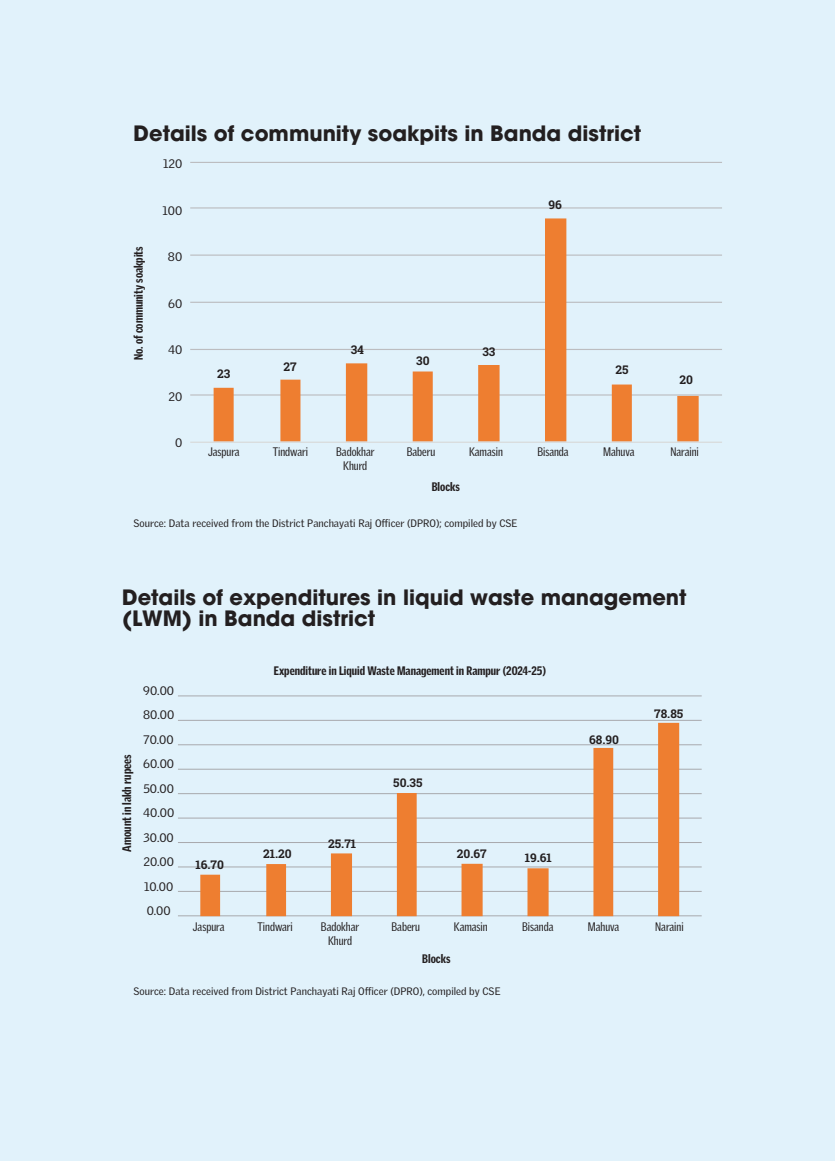
<style>
.page{position:relative;width:835px;height:1161px;background:#e1f2fb}
.page>*{position:absolute;margin:0;border:0;box-sizing:border-box;transform-origin:0 0}
.Graph_head{font:700 21px/21px "Avant Garde";color:#231f20}
.t1{font:12px "Griffith Gothic Cond";color:#231f20}
.t2{font:900 12px "Griffith Gothic Cond";color:#231f20}
.t3{font:12px "Griffith Gothic";color:#231f20}
.t4{font:700 12px "Roboto Slab";color:#231f20}
.Source{font:10.5px "Griffith Gothic";color:#231f20}
</style>
<div class="page">
<hr style="left:178px;top:915px;width:524px;height:1px;background:#a8a9ad">
<hr style="left:178px;top:891px;width:524px;height:1px;background:#a8a9ad">
<hr style="left:178px;top:866px;width:524px;height:1px;background:#a8a9ad">
<hr style="left:178px;top:842px;width:524px;height:1px;background:#a8a9ad">
<hr style="left:178px;top:818px;width:524px;height:1px;background:#a8a9ad">
<hr style="left:178px;top:793px;width:524px;height:1px;background:#a8a9ad">
<hr style="left:178px;top:769px;width:524px;height:1px;background:#a8a9ad">
<hr style="left:178px;top:744px;width:524px;height:1px;background:#a8a9ad">
<hr style="left:178px;top:720px;width:524px;height:1px;background:#a8a9ad">
<hr style="left:178px;top:695px;width:524px;height:1px;background:#a8a9ad">
<svg style="left:200px;top:723px;width:479px;height:193px"></svg>
<hr style="left:190px;top:162px;width:532px;height:1px;background:#bcbdc0">
<hr style="left:190px;top:207px;width:532px;height:1px;background:#bcbdc0">
<hr style="left:190px;top:255px;width:532px;height:1px;background:#bcbdc0">
<hr style="left:190px;top:302px;width:532px;height:1px;background:#bcbdc0">
<hr style="left:190px;top:349px;width:532px;height:1px;background:#bcbdc0">
<hr style="left:190px;top:394px;width:532px;height:1px;background:#bcbdc0">
<svg style="left:214px;top:218px;width:485px;height:223px"></svg>
<hr style="left:190px;top:442px;width:532px;height:1px;background:#d8d9d8">
<p class="Graph_head" style="left:134px;top:123px;width:509px">Details of community soakpits in Banda district</p>
<p class="t2" style="left:132px;top:360px;width:116px;rotate:-90deg">No. of community soakpits</p>
<p class="t3" style="left:163px;top:157px;width:21px">120</p>
<p class="t3" style="left:162px;top:203px;width:21px">100</p>
<p class="t3" style="left:168px;top:250px;width:16px">80</p>
<p class="t3" style="left:168px;top:296px;width:16px">60</p>
<p class="t3" style="left:168px;top:343px;width:16px">40</p>
<p class="t3" style="left:168px;top:389px;width:15px">20</p>
<p class="t3" style="left:175px;top:436px;width:9px">0</p>
<p class="t4" style="left:217px;top:365px;width:15px">23</p>
<p class="t4" style="left:284px;top:358px;width:15px">27</p>
<p class="t4" style="left:351px;top:341px;width:15px">34</p>
<p class="t1" style="left:208px;top:445px;width:33px">Jaspura</p>
<p class="t1" style="left:273px;top:445px;width:37px">Tindwari</p>
<p class="t1" style="left:336px;top:445px;width:40px">Badokhar</p>
<p class="t1" style="left:343px;top:459px;width:26px">Khurd</p>
<p class="t4" style="left:548px;top:196px;width:15px">96</p>
<p class="t4" style="left:416px;top:352px;width:15px">30</p>
<p class="t4" style="left:482px;top:344px;width:15px">33</p>
<p class="t4" style="left:615px;top:361px;width:15px">25</p>
<p class="t4" style="left:680px;top:371px;width:15px">20</p>
<p class="t1" style="left:407px;top:445px;width:30px">Baberu</p>
<p class="t1" style="left:469px;top:445px;width:35px">Kamasin</p>
<p class="t1" style="left:537px;top:445px;width:33px">Bisanda</p>
<p class="t1" style="left:603px;top:445px;width:33px">Mahuva</p>
<p class="t1" style="left:670px;top:445px;width:30px">Naraini</p>
<p class="t2" style="left:432px;top:480px;width:30px">Blocks</p>
<p class="Source" style="left:134px;top:517px;width:385px">Source: Data received from the District Panchayati Raj Officer (DPRO); compiled by CSE</p>
<p class="Graph_head" style="left:122px;top:586px;width:566px">Details of expenditures in liquid waste management (LWM) in Banda district</p>
<p class="t2" style="left:120px;top:851px;width:99px;rotate:-90deg">Amount in lakh rupees</p>
<p class="t3" style="left:143px;top:683px;width:32px">90.00</p>
<p class="t3" style="left:143px;top:708px;width:33px">80.00</p>
<p class="t3" style="left:144px;top:732px;width:32px">70.00</p>
<p class="t3" style="left:143px;top:757px;width:32px">60.00</p>
<p class="t3" style="left:143px;top:781px;width:32px">50.00</p>
<p class="t3" style="left:143px;top:806px;width:33px">40.00</p>
<p class="t3" style="left:144px;top:830px;width:32px">30.00</p>
<p class="t3" style="left:143px;top:855px;width:32px">20.00</p>
<p class="t3" style="left:144px;top:879px;width:31px">10.00</p>
<p class="t3" style="left:147px;top:903px;width:26px">0.00</p>
<p class="t4" style="left:195px;top:856px;width:30px">16.70</p>
<p class="t2" style="left:274px;top:664px;width:274px">Expenditure in Liquid Waste Management in Rampur (2024-25)</p>
<p class="t4" style="left:263px;top:845px;width:30px">21.20</p>
<p class="t4" style="left:328px;top:835px;width:29px">25.71</p>
<p class="t4" style="left:393px;top:775px;width:31px">50.35</p>
<p class="t4" style="left:457px;top:846px;width:31px">20.67</p>
<p class="t4" style="left:525px;top:849px;width:29px">19.61</p>
<p class="t4" style="left:589px;top:731px;width:31px">68.90</p>
<p class="t4" style="left:654px;top:705px;width:31px">78.85</p>
<p class="t1" style="left:193px;top:920px;width:33px">Jaspura</p>
<p class="t1" style="left:257px;top:920px;width:37px">Tindwari</p>
<p class="t1" style="left:321px;top:920px;width:40px">Badokhar</p>
<p class="t1" style="left:328px;top:934px;width:26px">Khurd</p>
<p class="t1" style="left:391px;top:920px;width:30px">Baberu</p>
<p class="t1" style="left:454px;top:920px;width:35px">Kamasin</p>
<p class="t1" style="left:522px;top:920px;width:33px">Bisanda</p>
<p class="t1" style="left:588px;top:920px;width:33px">Mahuva</p>
<p class="t1" style="left:655px;top:920px;width:30px">Naraini</p>
<p class="t2" style="left:422px;top:952px;width:30px">Blocks</p>
<p class="Source" style="left:134px;top:985px;width:368px">Source: Data received from District Panchayati Raj Officer (DPRO), compiled by CSE</p>
</div>
